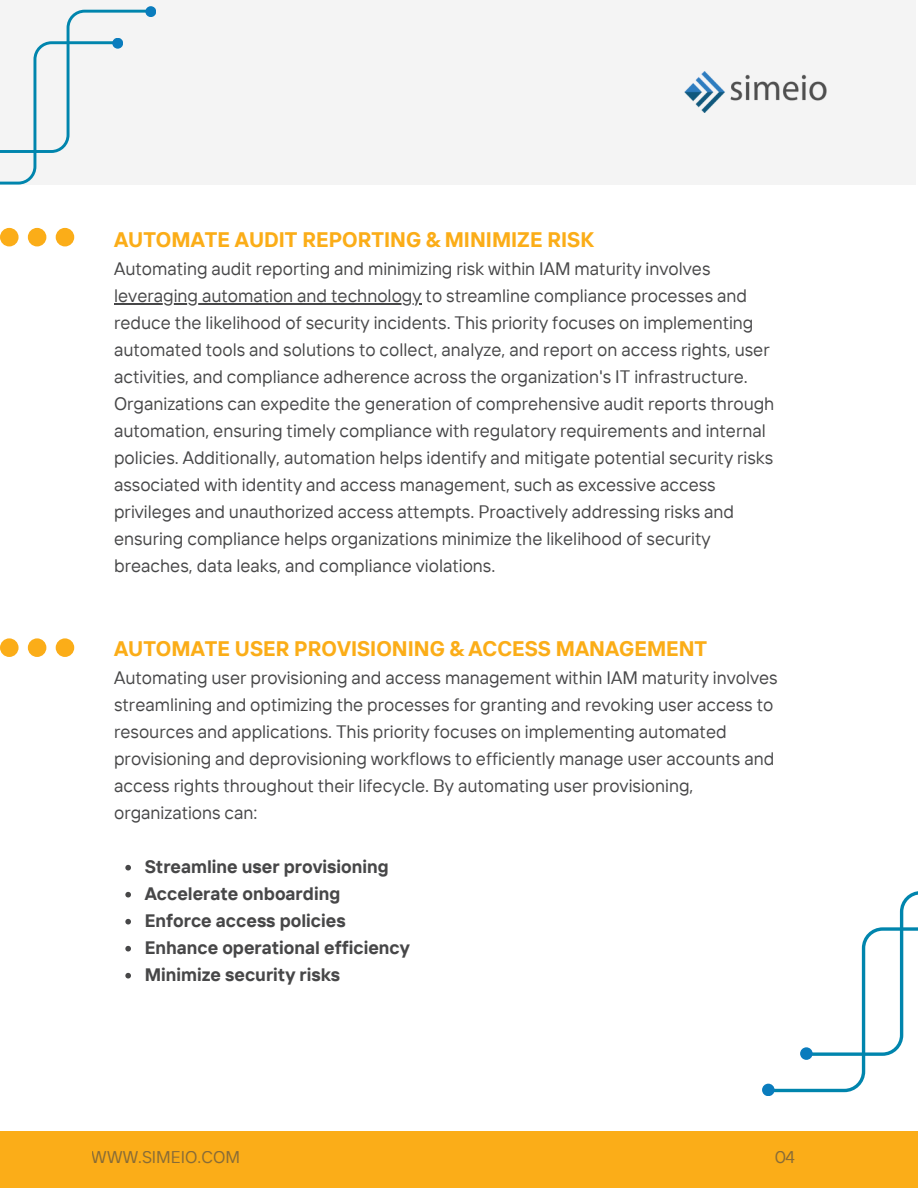
<style>
.page{position:relative;width:918px;height:1188px;background:#fff}
.page>*{position:absolute;margin:0;border:0;box-sizing:border-box;transform-origin:0 0}
.t1{font:700 21px "TT Interphases";color:#fbad18}
.t2{font:18px/27px "TT Interphases";color:#474748}
.t3{font:700 18px/27px "TT Interphases";color:#474748}
.t4{font:16.95px "TT Interphases";color:#474748}
</style>
<div class="page">
<div style="left:0;top:1131px;width:918px;height:57px;background:#fbad18"></div>
<hr style="left:114px;top:303px;width:308px;height:2px;background:#474748">
<svg style="left:125px;top:865px;width:6px;height:5px"></svg>
<svg style="left:125px;top:892px;width:6px;height:5px"></svg>
<svg style="left:125px;top:919px;width:6px;height:5px"></svg>
<svg style="left:125px;top:946px;width:6px;height:5px"></svg>
<svg style="left:125px;top:973px;width:6px;height:5px"></svg>
<svg style="left:762px;top:1084px;width:13px;height:12px"></svg>
<svg style="left:765px;top:891px;width:153px;height:203px"></svg>
<div style="left:800px;top:1047px;width:13px;height:13px;background:#0a7cbd;border-radius:50%"></div>
<div style="left:0;top:0;width:916px;height:185px;background:#f4f4f4"></div>
<svg style="left:0;top:228px;width:74px;height:18px"></svg>
<svg style="left:0;top:638px;width:74px;height:19px"></svg>
<div style="left:145px;top:6px;width:11px;height:11px;background:#0a7cbd;border-radius:50%"></div>
<svg style="left:0;top:8px;width:154px;height:177px"></svg>
<div style="left:112px;top:38px;width:11px;height:11px;background:#0a7cbd;border-radius:50%"></div>
<img style="left:685px;top:72px;width:142px;height:40px">
<p class="t1" style="left:114px;top:226px;width:481px">AUTOMATE AUDIT REPORTING &amp; MINIMIZE RISK</p>
<p class="t2" style="left:114px;top:255px;width:662px">Automating audit reporting and minimizing risk within IAM maturity involves leveraging automation and technology to streamline compliance processes and reduce the likelihood of security incidents. This priority focuses on implementing automated tools and solutions to collect, analyze, and report on access rights, user activities, and compliance adherence across the organization's IT infrastructure.<br>Organizations can expedite the generation of comprehensive audit reports through automation, ensuring timely compliance with regulatory requirements and internal policies. Additionally, automation helps identify and mitigate potential security risks associated with identity and access management, such as excessive access privileges and unauthorized access attempts. Proactively addressing risks and ensuring compliance helps organizations minimize the likelihood of security breaches, data leaks, and compliance violations.</p>
<p class="t1" style="left:114px;top:635px;width:595px">AUTOMATE USER PROVISIONING &amp; ACCESS MANAGEMENT</p>
<p class="t2" style="left:114px;top:663px;width:665px">Automating user provisioning and access management within IAM maturity involves streamlining and optimizing the processes for granting and revoking user access to resources and applications. This priority focuses on implementing automated provisioning and deprovisioning workflows to efficiently manage user accounts and access rights throughout their lifecycle. By automating user provisioning, organizations can:</p>
<p class="t3" style="left:145px;top:852px;width:267px">Streamline user provisioning<br>Accelerate onboarding<br>Enforce access policies<br>Enhance operational efficiency<br>Minimize security risks</p>
<p class="t4" style="left:92px;top:1146px;width:150px">WWW.SIMEIO.COM</p>
<p class="t4" style="left:774px;top:1146px;width:22px">04</p>
</div>
